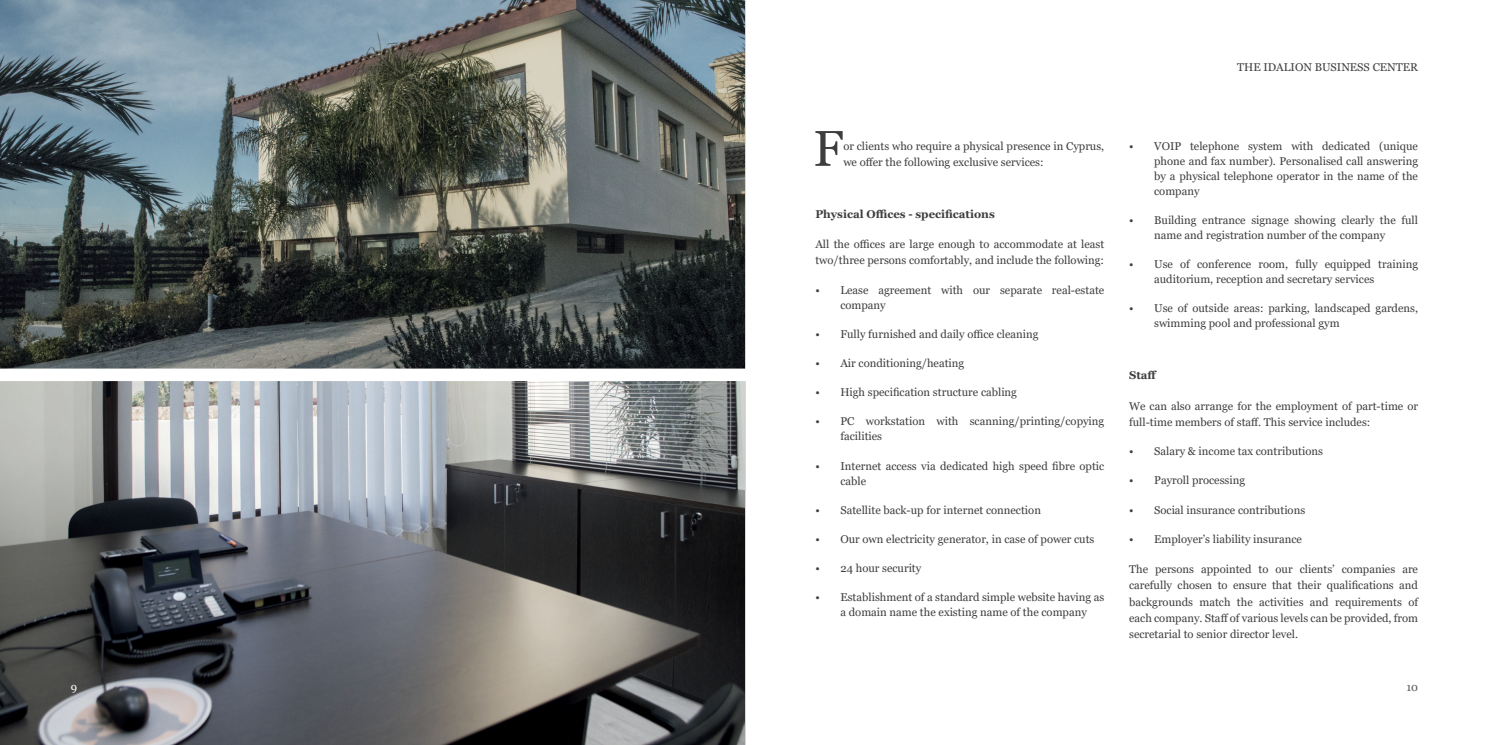
<style>
.page{position:relative;width:1489px;height:745px;background:#fff}
.page>*{position:absolute;margin:0;border:0;box-sizing:border-box;transform-origin:0 0}
.t1{font:50.12px "Georgia";color:#3e3e3f}
.t2{font:11.25px/15px "Georgia";color:#3e3e3f}
.t3{font:700 11.25px "Georgia";color:#3e3e3f}
.t4{font:11.25px "Georgia";color:#57585a}
.t5{font:11.25px "Georgia";color:#fff}
</style>
<div class="page">
<hr style="left:744px;top:0;width:1px;height:744px;background:#7f7e81">
<img style="left:0;top:381px;width:744px;height:363px">
<img style="left:0;top:0;width:744px;height:368px">
<div style="left:0;top:368px;width:755px;height:13px;background:#fff"></div>
<p class="t5" style="left:71px;top:679px;width:8px">9</p>
<h1 class="t1" style="left:813px;top:118px;width:32px">F</h1>
<p class="t2" style="left:843px;top:138px;width:262px;line-height:16.2px">or clients who require a physical presence in Cyprus, we offer the following exclusive services:</p>
<p class="t3" style="left:815px;top:206px;width:181px">Physical Offices - specifications</p>
<p class="t2" style="left:815px;top:236px;width:290px;line-height:16.2px">All the offices are large enough to accommodate at least two/three persons comfortably, and include the following:</p>
<p class="t2" style="left:840px;top:282px;width:265px;text-indent:-25px">• Lease agreement with our separate real-estate company</p>
<p class="t2" style="left:815px;top:326px;width:224px">• Fully furnished and daily office cleaning</p>
<p class="t2" style="left:815px;top:355px;width:150px">• Air conditioning/heating</p>
<p class="t2" style="left:815px;top:385px;width:203px">• High specification structure cabling</p>
<p class="t2" style="left:840px;top:414px;width:265px;text-indent:-25px">• PC workstation with scanning/printing/copying facilities</p>
<p class="t2" style="left:840px;top:458px;width:265px;text-indent:-25px">• Internet access via dedicated high speed fibre optic cable</p>
<p class="t2" style="left:815px;top:502px;width:227px">• Satellite back-up for internet connection</p>
<p class="t2" style="left:815px;top:531px;width:280px">• Our own electricity generator, in case of power cuts</p>
<p class="t2" style="left:815px;top:560px;width:107px">• 24 hour security</p>
<p class="t2" style="left:840px;top:590px;width:265px;text-indent:-25px">• Establishment of a standard simple website having as a domain name the existing name of the company</p>
<p class="t2" style="left:1237px;top:60px;width:182px">THE IDALION BUSINESS CENTER</p>
<p class="t2" style="left:1154px;top:138px;width:265px;text-align:justify;text-indent:-25px">• VOIP telephone system with dedicated (unique phone and fax number). Personalised call answering by a physical telephone operator in the name of the company</p>
<p class="t2" style="left:1154px;top:213px;width:265px;text-indent:-25px">• Building entrance signage showing clearly the full name and registration number of the company</p>
<p class="t2" style="left:1154px;top:257px;width:265px;text-indent:-25px">• Use of conference room, fully equipped training auditorium, reception and secretary services</p>
<p class="t2" style="left:1154px;top:301px;width:265px;text-indent:-25px">• Use of outside areas: parking, landscaped gardens, swimming pool and professional gym</p>
<p class="t3" style="left:1129px;top:368px;width:29px">Staff</p>
<p class="t2" style="left:1129px;top:397px;width:290px;line-height:16.2px">We can also arrange for the employment of part-time or full-time members of staff. This service includes:</p>
<p class="t2" style="left:1129px;top:443px;width:195px">• Salary &amp; income tax contributions</p>
<p class="t2" style="left:1129px;top:473px;width:117px">• Payroll processing</p>
<p class="t2" style="left:1129px;top:502px;width:177px">• Social insurance contributions</p>
<p class="t2" style="left:1129px;top:531px;width:174px">• Employer’s liability insurance</p>
<p class="t2" style="left:1129px;top:561px;width:290px;line-height:16.2px;text-align:justify">The persons appointed to our clients’ companies are carefully chosen to ensure that their qualifications and backgrounds match the activities and requirements of each company. Staff of various levels can be provided, from secretarial to senior director level.</p>
<p class="t4" style="left:1406px;top:679px;width:13px">10</p>
</div>
